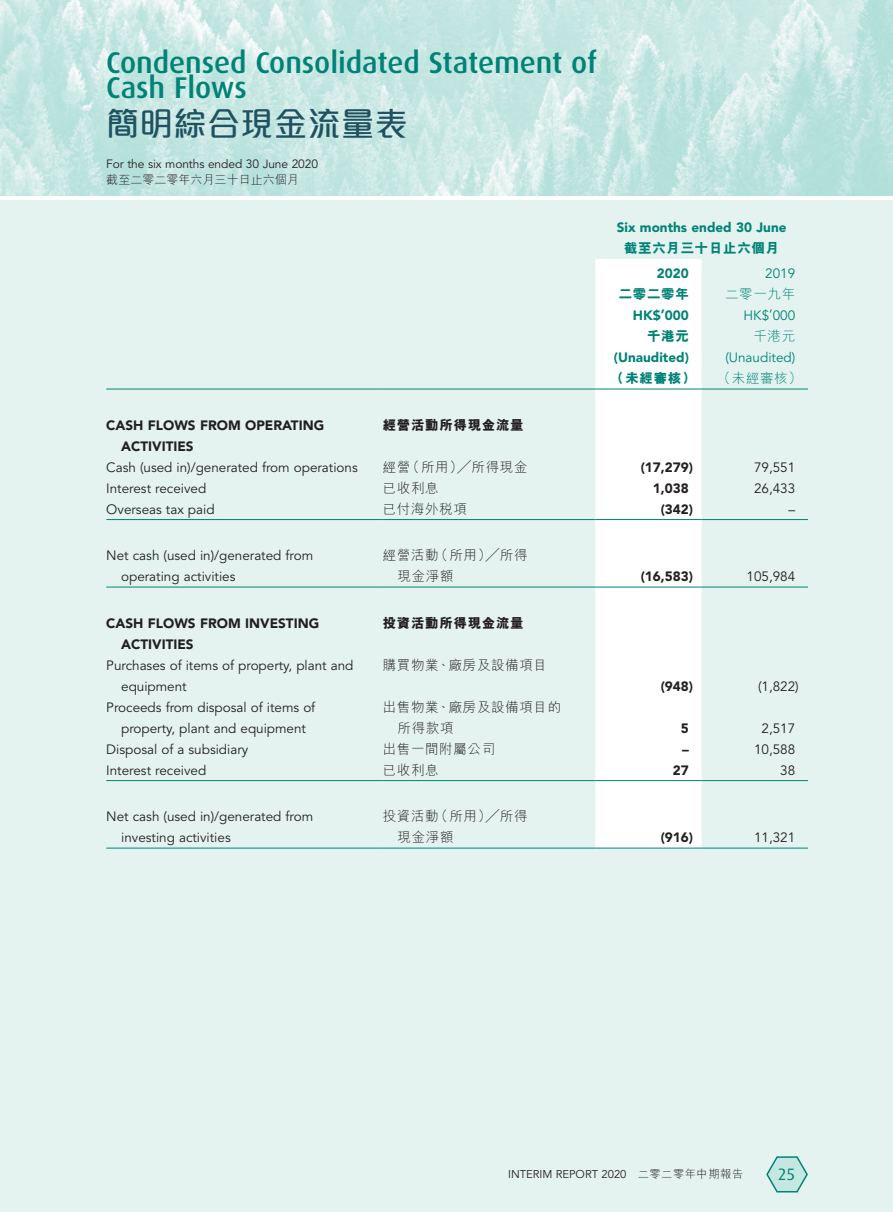
<style>
.page{position:relative;width:893px;height:1212px;background:#fff}
.page>*{position:absolute;margin:0;border:0;box-sizing:border-box;transform-origin:0 0}
.t1{font:500 33px "M Elle HK";letter-spacing:.015em;color:#1f5261}
.t2{font:500 30px "Dax";letter-spacing:-.005em;color:#008376}
.Body_Text{font:16.5px "Dax";color:#008376}
.Body_Text-2{font:13.5px/21px "Avenir LT Std";color:#231f20}
.Body_Text-3{font:900 13.5px/21px "Avenir LT Std";color:#231f20}
.Body_Text-4{font:300 13.5px/21px "M Hei HK";letter-spacing:.05em;color:#231f20}
.Body_Text-5{font:900 13.5px "Avenir LT Std";color:#008376}
.Body_Text-6{font:800 13.5px "M Hei HK";letter-spacing:.05em;color:#008376}
.Body_Text-7{font:13.5px "Avenir LT Std";color:#008376}
.Body_Text-8{font:800 13.5px "M Hei HK";letter-spacing:.05em;color:#231f20}
.Body_Text-9{font:300 13.5px "M Hei HK";letter-spacing:.05em;color:#008376}
.t3{font:12px "Avenir LT Std";letter-spacing:-.005em;color:#231f20}
.t4{font:300 12px "M Hei HK";letter-spacing:.005em;color:#231f20}
.t5{font:11.25px "Avenir LT Std";color:#231f20}
.s1{font-family:"M Sung HK"}
.s2{font-family:"M Hei HK";font-weight:300}
</style>
<div class="page">
<div style="left:0;top:200px;width:893px;height:1012px;background:#e4f3f0"></div>
<img style="left:0;top:0;width:893px;height:195px">
<svg style="left:766px;top:1156px;width:42px;height:37px"></svg>
<div style="left:595px;top:259px;width:107px;height:589px;background:#fff"></div>
<hr style="left:106px;top:389px;width:277px;height:1px;background:#008376">
<hr style="left:383px;top:389px;width:212px;height:1px;background:#008376">
<hr style="left:595px;top:389px;width:107px;height:1px;background:#008376">
<hr style="left:702px;top:389px;width:106px;height:1px;background:#008376">
<hr style="left:106px;top:519px;width:277px;height:1px;background:#008376">
<hr style="left:383px;top:519px;width:212px;height:1px;background:#008376">
<hr style="left:595px;top:519px;width:107px;height:1px;background:#008376">
<hr style="left:702px;top:519px;width:106px;height:1px;background:#008376">
<hr style="left:106px;top:587px;width:277px;height:1px;background:#008376">
<hr style="left:383px;top:587px;width:212px;height:1px;background:#008376">
<hr style="left:595px;top:587px;width:107px;height:1px;background:#008376">
<hr style="left:702px;top:587px;width:106px;height:1px;background:#008376">
<hr style="left:106px;top:780px;width:277px;height:1px;background:#008376">
<hr style="left:383px;top:780px;width:212px;height:1px;background:#008376">
<hr style="left:595px;top:780px;width:107px;height:1px;background:#008376">
<hr style="left:702px;top:780px;width:106px;height:1px;background:#008376">
<hr style="left:106px;top:848px;width:277px;height:1px;background:#008376">
<hr style="left:383px;top:848px;width:212px;height:1px;background:#008376">
<hr style="left:595px;top:848px;width:107px;height:1px;background:#008376">
<hr style="left:702px;top:848px;width:106px;height:1px;background:#008376">
<p class="t2" style="left:106px;top:45px;width:492px">Condensed Consolidated Statement of</p>
<p class="t2" style="left:106px;top:71px;width:142px">Cash Flows</p>
<p class="t1" style="left:106px;top:107px;width:303px">簡明綜合現金流量表</p>
<p class="t3" style="left:106px;top:157px;width:213px">For the six months ended 30 June 2020</p>
<p class="t4" style="left:106px;top:174px;width:194px">截至二零二零年六月三十日止六個月</p>
<p class="Body_Text-5" style="left:617px;top:219px;width:171px">Six months ended 30 June</p>
<p class="Body_Text-6" style="left:624px;top:241px;width:157px">截至六月三十日止六個月</p>
<p class="Body_Text-5" style="left:657px;top:265px;width:33px">2020</p>
<p class="Body_Text-7" style="left:765px;top:266px;width:31px">2019</p>
<p class="Body_Text-6" style="left:619px;top:287px;width:72px">二零二零年</p>
<p class="Body_Text-9" style="left:725px;top:287px;width:72px">二零一九年</p>
<p class="Body_Text-5" style="left:633px;top:307px;width:57px">HK$’000</p>
<p class="Body_Text-7" style="left:744px;top:308px;width:53px">HK$’000</p>
<p class="Body_Text-6" style="left:647px;top:329px;width:43px">千港元</p>
<p class="Body_Text-9" style="left:753px;top:329px;width:43px">千港元</p>
<p class="Body_Text-5" style="left:614px;top:349px;width:76px">(Unaudited)</p>
<p class="Body_Text-7" style="left:725px;top:350px;width:71px">(Unaudited)</p>
<p class="Body_Text-6" style="left:611px;top:371px;width:87px">（未經審核）</p>
<p class="Body_Text-9" style="left:717px;top:371px;width:86px">（未經審核）</p>
<p class="Body_Text-3" style="left:121px;top:414px;width:204px;text-indent:-15px">CASH FLOWS FROM OPERATING<br>ACTIVITIES</p>
<p class="Body_Text-8" style="left:383px;top:418px;width:143px">經營活動所得現金流量</p>
<p class="Body_Text-2" style="left:106px;top:457px;width:253px">Cash (used in)/generated from operations</p>
<p class="Body_Text-4" style="left:383px;top:456px;width:146px">經營（所用）╱所得現金</p>
<p class="Body_Text-3" style="left:641px;top:456px;width:54px">(17,279)</p>
<p class="Body_Text-2" style="left:754px;top:457px;width:43px">79,551</p>
<p class="Body_Text-2" style="left:106px;top:478px;width:101px">Interest received</p>
<p class="Body_Text-4" style="left:383px;top:477px;width:57px">已收利息</p>
<p class="Body_Text-3" style="left:653px;top:477px;width:37px">1,038</p>
<p class="Body_Text-2" style="left:754px;top:478px;width:43px">26,433</p>
<p class="Body_Text-2" style="left:106px;top:499px;width:110px">Overseas tax paid</p>
<p class="Body_Text-4" style="left:383px;top:498px;width:86px">已付海外稅項</p>
<p class="Body_Text-3" style="left:661px;top:498px;width:34px">(342)</p>
<p class="Body_Text-2" style="left:788px;top:499px;width:8px">–</p>
<p class="Body_Text-2" style="left:121px;top:545px;width:194px;text-indent:-15px">Net cash (used in)/generated from operating activities</p>
<p class="Body_Text-4" style="left:398px;top:544px;width:131px;text-indent:-15px">經營活動（所用）<span class="s1">╱</span>所得現金淨額</p>
<p class="Body_Text-3" style="left:641px;top:566px;width:54px">(16,583)</p>
<p class="Body_Text-2" style="left:747px;top:566px;width:50px">105,984</p>
<p class="Body_Text-3" style="left:121px;top:612px;width:199px;text-indent:-15px">CASH FLOWS FROM INVESTING<br>ACTIVITIES</p>
<p class="Body_Text-8" style="left:383px;top:616px;width:143px">投資活動所得現金流量</p>
<p class="Body_Text-2" style="left:121px;top:655px;width:234px;text-indent:-15px">Purchases of items of property, plant and equipment</p>
<p class="Body_Text-4" style="left:383px;top:654px;width:166px">購買物業、廠房及設備項目</p>
<p class="Body_Text-2" style="left:106px;top:697px;width:210px;text-align:center">Proceeds from disposal of items of property, plant and equipment</p>
<p class="Body_Text-4" style="left:398px;top:696px;width:165px;text-indent:-15px">出售物業、廠房及設備項目的所得款項</p>
<p class="Body_Text-3" style="left:661px;top:675px;width:34px">(948)</p>
<p class="Body_Text-2" style="left:758px;top:676px;width:42px">(1,822)</p>
<p class="Body_Text-3" style="left:681px;top:717px;width:9px">5</p>
<p class="Body_Text-2" style="left:761px;top:718px;width:35px">2,517</p>
<p class="Body_Text-2" style="left:106px;top:739px;width:144px">Disposal of a subsidiary</p>
<p class="Body_Text-4" style="left:383px;top:738px;width:114px">出售一間附屬公司</p>
<p class="Body_Text-3" style="left:682px;top:738px;width:8px">–</p>
<p class="Body_Text-2" style="left:754px;top:739px;width:43px">10,588</p>
<p class="Body_Text-2" style="left:106px;top:760px;width:101px">Interest received</p>
<p class="Body_Text-4" style="left:383px;top:759px;width:57px">已收利息</p>
<p class="Body_Text-3" style="left:673px;top:759px;width:17px">27</p>
<p class="Body_Text-2" style="left:780px;top:760px;width:16px">38</p>
<p class="Body_Text-2" style="left:121px;top:806px;width:194px;text-indent:-15px">Net cash (used in)/generated from investing activities</p>
<p class="Body_Text-4" style="left:398px;top:805px;width:131px;text-indent:-15px">投資活動（所用）<span class="s1">╱</span>所得現金淨額</p>
<p class="Body_Text-3" style="left:661px;top:827px;width:34px">(916)</p>
<p class="Body_Text-2" style="left:754px;top:827px;width:43px">11,321</p>
<p class="t5" style="left:508px;top:1167px;width:237px">INTERIM REPORT 2020 <span class="s2">二零二零年中期報告</span></p>
<p class="Body_Text" style="left:778px;top:1165px;width:19px">25</p>
</div>
